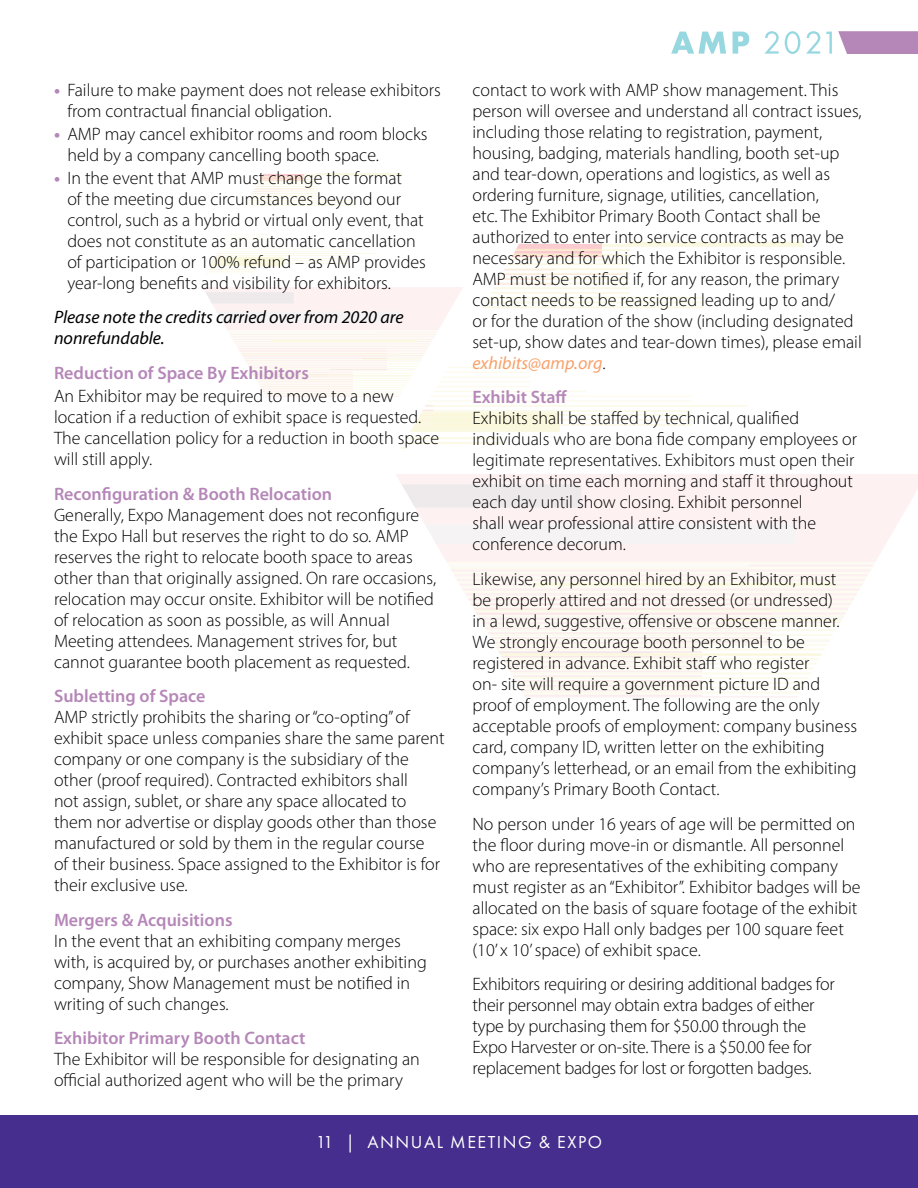
<style>
.page{position:relative;width:918px;height:1188px;background:#fff}
.page>*{position:absolute;margin:0;border:0;box-sizing:border-box;transform-origin:0 0}
.t1{font:300 18px/21px "Myriad Pro";color:#000}
.t2{font:600 18px "Myriad Pro";color:#b587b8}
.t3{font:italic 18px/21px "Myriad Pro";color:#000}
.t4{font:18px "Futura PT";letter-spacing:.085em;color:#fff}
.s1{font-weight:700;color:#b587b8}
.s2{font-weight:400;font-style:italic;color:#f8a16b}
</style>
<div class="page">
<div style="left:0;top:1115px;width:918px;height:73px;background:#452e8d"></div>
<svg style="left:671px;top:31px;width:161px;height:23px"></svg>
<svg style="left:838px;top:31px;width:80px;height:23px;background:#b98fbc"></svg>
<svg style="left:396px;top:474px;width:522px;height:88px;fill:#fdf1f2"></svg>
<div style="left:401px;top:484px;width:181px;height:24px;background:#eeeaeb"></div>
<div style="left:425px;top:524px;width:372px;height:20px;background:#f5f3f3"></div>
<svg style="left:447px;top:562px;width:428px;height:136px"></svg>
<hr style="left:482px;top:623px;width:289px;height:1px;background:#f8b2b5">
<hr style="left:228px;top:234px;width:40px;height:1px;background:#f7f2bd">
<hr style="left:226px;top:237px;width:42px;height:1px;background:#f7f2bd">
<svg style="left:203px;top:239px;width:601px;height:210px"></svg>
<svg style="left:245px;top:173px;width:158px;height:33px"></svg>
<p class="t1" style="left:67px;top:79px;width:375px;text-indent:-13px"><span class="s1">•</span> Failure to make payment does not release exhibitors from contractual financial obligation.</p>
<p class="t1" style="left:67px;top:123px;width:362px;text-indent:-13px"><span class="s1">•</span> AMP may cancel exhibitor rooms and room blocks held by a company cancelling booth space.</p>
<p class="t1" style="left:67px;top:167px;width:360px;text-indent:-13px"><span class="s1">•</span> In the event that AMP must change the format<br>of the meeting due circumstances beyond our control, such as a hybrid or virtual only event, that does not constitute as an automatic cancellation of participation or 100% refund – as AMP provides year-long benefits and visibility for exhibitors.</p>
<p class="t3" style="left:54px;top:307px;width:351px">Please note the credits carried over from 2020 are nonrefundable.</p>
<p class="t2" style="left:54px;top:361px;width:256px">Reduction of Space By Exhibitors</p>
<p class="t1" style="left:54px;top:385px;width:387px">An Exhibitor may be required to move to a new location if a reduction of exhibit space is requested.<br>The cancellation policy for a reduction in booth space will still apply.</p>
<p class="t2" style="left:54px;top:482px;width:280px">Reconfiguration &amp; Booth Relocation</p>
<p class="t1" style="left:54px;top:504px;width:384px">Generally, Expo Management does not reconfigure the Expo Hall but reserves the right to do so. AMP reserves the right to relocate booth space to areas other than that originally assigned. On rare occasions, relocation may occur onsite. Exhibitor will be notified of relocation as soon as possible, as will Annual Meeting attendees. Management strives for, but cannot guarantee booth placement as requested.</p>
<p class="t2" style="left:54px;top:685px;width:153px">Subletting of Space</p>
<p class="t1" style="left:54px;top:707px;width:392px">AMP strictly prohibits the sharing or “co-opting” of exhibit space unless companies share the same parent company or one company is the subsidiary of the other (proof required). Contracted exhibitors shall<br>not assign, sublet, or share any space allocated to them nor advertise or display goods other than those manufactured or sold by them in the regular course<br>of their business. Space assigned to the Exhibitor is for their exclusive use.</p>
<p class="t2" style="left:54px;top:908px;width:180px">Mergers &amp; Acquisitions</p>
<p class="t1" style="left:54px;top:930px;width:374px">In the event that an exhibiting company merges with, is acquired by, or purchases another exhibiting company, Show Management must be notified in writing of such changes.</p>
<p class="t2" style="left:54px;top:1027px;width:253px">Exhibitor Primary Booth Contact</p>
<p class="t1" style="left:54px;top:1049px;width:367px">The Exhibitor will be responsible for designating an official authorized agent who will be the primary</p>
<p class="t1" style="left:472px;top:79px;width:391px">contact to work with AMP show management. This person will oversee and understand all contract issues, including those relating to registration, payment, housing, badging, materials handling, booth set-up and tear-down, operations and logistics, as well as ordering furniture, signage, utilities, cancellation,<br>etc. The Exhibitor Primary Booth Contact shall be authorized to enter into service contracts as may be necessary and for which the Exhibitor is responsible.<br>AMP must be notified if, for any reason, the primary contact needs to be reassigned leading up to and/<br>or for the duration of the show (including designated set-up, show dates and tear-down times), please email <span class="s2">exhibits@amp.org</span>.</p>
<p class="t2" style="left:472px;top:386px;width:96px">Exhibit Staff</p>
<p class="t1" style="left:472px;top:408px;width:386px">Exhibits shall be staffed by technical, qualified individuals who are bona fide company employees or legitimate representatives. Exhibitors must open their exhibit on time each morning and staff it throughout each day until show closing. Exhibit personnel<br>shall wear professional attire consistent with the conference decorum.</p>
<p class="t1" style="left:472px;top:568px;width:386px">Likewise, any personnel hired by an Exhibitor, must be properly attired and not dressed (or undressed)<br>in a lewd, suggestive, offensive or obscene manner.<br>We strongly encourage booth personnel to be registered in advance. Exhibit staff who register<br>on- site will require a government picture ID and proof of employment. The following are the only acceptable proofs of employment: company business card, company ID, written letter on the exhibiting company’s letterhead, or an email from the exhibiting company’s Primary Booth Contact.</p>
<p class="t1" style="left:472px;top:813px;width:390px">No person under 16 years of age will be permitted on the floor during move-in or dismantle. All personnel who are representatives of the exhibiting company must register as an “Exhibitor”. Exhibitor badges will be allocated on the basis of square footage of the exhibit space: six expo Hall only badges per 100 square feet (10’ x 10’ space) of exhibit space.</p>
<p class="t1" style="left:472px;top:973px;width:364px">Exhibitors requiring or desiring additional badges for their personnel may obtain extra badges of either type by purchasing them for $50.00 through the Expo Harvester or on-site. There is a $50.00 fee for replacement badges for lost or forgotten badges.</p>
<p class="t4" style="left:316px;top:1131px;width:288px">11 | ANNUAL MEETING &amp; EXPO</p>
</div>
